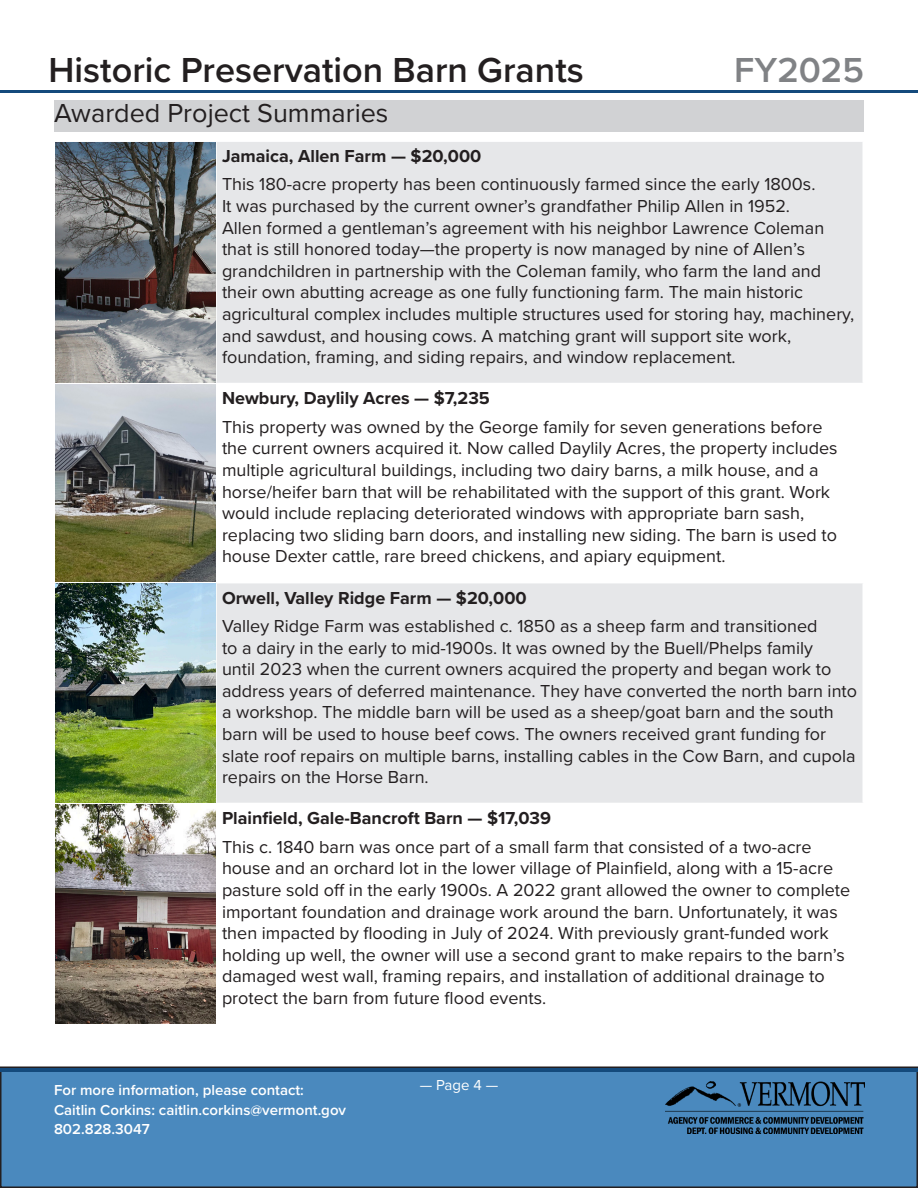
<style>
.page{position:relative;width:918px;height:1188px;background:#fff}
.page>*{position:absolute;margin:0;border:0;box-sizing:border-box;transform-origin:0 0}
.t1{font:600 36px "Proxima Nova";color:#231f20}
.t2{font:600 36px "Proxima Nova";color:#808285}
.t3{font:27px "Proxima Nova";color:#231f20}
.t4{font:18px/21.6px "Proxima Nova";color:#231f20}
.heading{font:700 18px "Proxima Nova";color:#231f20}
.t5{font:600 15px/19.5px "Proxima Nova";color:#fff}
.t6{font:15px "Proxima Nova";color:#fff}
</style>
<div class="page">
<div style="left:1px;top:1067px;width:916px;height:120px;background:#4a89be"></div>
<div style="left:0;top:1066px;width:918px;height:122px;border:2px solid #231f20"></div>
<hr style="left:0;top:1068px;width:918px;height:3px;background:#144a7c">
<hr style="left:0;top:90px;width:918px;height:3px;background:#144a7c">
<div style="left:54px;top:100px;width:810px;height:32px;background:#d1d2d4"></div>
<img style="left:665px;top:1082px;width:199px;height:52px">
<svg style="left:56px;top:142px;width:806px;height:661px;fill:#e6e7e9"></svg>
<hr style="left:215px;top:142px;width:2px;height:241px;background:#fff">
<hr style="left:54px;top:383px;width:162px;height:1px;background:#fff">
<hr style="left:216px;top:383px;width:648px;height:1px;background:#fff">
<hr style="left:215px;top:384px;width:2px;height:198px;background:#fff">
<hr style="left:54px;top:582px;width:162px;height:1px;background:#fff">
<hr style="left:216px;top:582px;width:648px;height:1px;background:#fff">
<hr style="left:215px;top:583px;width:2px;height:220px;background:#fff">
<img style="left:56px;top:143px;width:159px;height:880px">
<h1 class="t1" style="left:49px;top:44px;width:537px">Historic Preservation Barn Grants</h1>
<h1 class="t2" style="left:734px;top:44px;width:131px">FY2025</h1>
<h2 class="t3" style="left:54px;top:93px;width:336px">Awarded Project Summaries</h2>
<p class="heading" style="left:222px;top:143px;width:261px">Jamaica, Allen Farm — $20,000</p>
<p class="t4" style="left:222px;top:173px;width:634px">This 180-acre property has been continuously farmed since the early 1800s.<br>It was purchased by the current owner’s grandfather Philip Allen in 1952.<br>Allen formed a gentleman’s agreement with his neighbor Lawrence Coleman that is still honored today—the property is now managed by nine of Allen’s grandchildren in partnership with the Coleman family, who farm the land and their own abutting acreage as one fully functioning farm. The main historic agricultural complex includes multiple structures used for storing hay, machinery, and sawdust, and housing cows. A matching grant will support site work, foundation, framing, and siding repairs, and window replacement.</p>
<p class="heading" style="left:222px;top:385px;width:269px">Newbury, Daylily Acres — $7,235</p>
<p class="t4" style="left:222px;top:415px;width:617px">This property was owned by the George family for seven generations before the current owners acquired it. Now called Daylily Acres, the property includes multiple agricultural buildings, including two dairy barns, a milk house, and a horse/heifer barn that will be rehabilitated with the support of this grant. Work would include replacing deteriorated windows with appropriate barn sash, replacing two sliding barn doors, and installing new siding. The barn is used to house Dexter cattle, rare breed chickens, and apiary equipment.</p>
<p class="heading" style="left:222px;top:584px;width:306px">Orwell, Valley Ridge Farm — $20,000</p>
<p class="t4" style="left:222px;top:614px;width:637px">Valley Ridge Farm was established c. 1850 as a sheep farm and transitioned<br>to a dairy in the early to mid-1900s. It was owned by the Buell/Phelps family<br>until 2023 when the current owners acquired the property and began work to address years of deferred maintenance. They have converted the north barn into a workshop. The middle barn will be used as a sheep/goat barn and the south barn will be used to house beef cows. The owners received grant funding for slate roof repairs on multiple barns, installing cables in the Cow Barn, and cupola repairs on the Horse Barn.</p>
<p class="heading" style="left:222px;top:805px;width:331px">Plainfield, Gale-Bancroft Barn — $17,039</p>
<p class="t4" style="left:222px;top:835px;width:630px">This c. 1840 barn was once part of a small farm that consisted of a two-acre house and an orchard lot in the lower village of Plainfield, along with a 15-acre pasture sold off in the early 1900s. A 2022 grant allowed the owner to complete important foundation and drainage work around the barn. Unfortunately, it was then impacted by flooding in July of 2024. With previously grant-funded work holding up well, the owner will use a second grant to make repairs to the barn’s damaged west wall, framing repairs, and installation of additional drainage to protect the barn from future flood events.</p>
<p class="t5" style="left:54px;top:1080px;width:294px">For more information, please contact:<br>Caitlin Corkins: caitlin.corkins@vermont.gov<br>802.828.3047</p>
<p class="t6" style="left:420px;top:1074px;width:80px">— Page 4 —</p>
</div>
